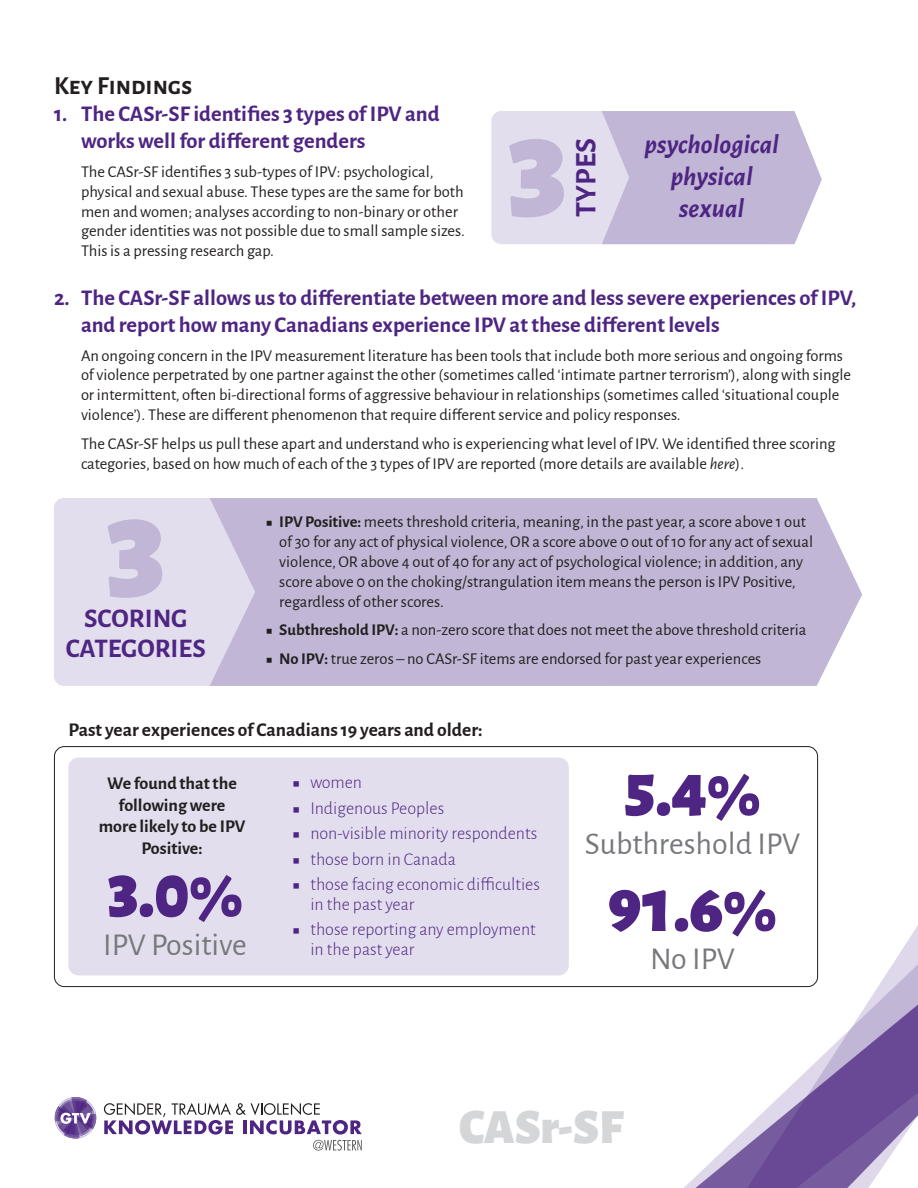
<style>
.page{position:relative;width:918px;height:1188px;background:#fff}
.page>*{position:absolute;margin:0;border:0;box-sizing:border-box;transform-origin:0 0}
.t1{font:900 129px "Alegreya Sans";color:#c1b6d5}
.t2{font:900 68.85px "Alegreya Sans";color:#4e2582}
.t3{font:900 49.5px "Alegreya Sans";letter-spacing:-.005em;color:#d5d6d8}
.t4{font:31.8px "Alegreya Sans";color:#76787b}
.t5{font:700 30px "Alegreya Sans";color:#4e2582}
.t6{font:italic 700 27px/32.4px "Alegreya Sans";color:#4e2582;text-align:center}
.t7{font:700 27px/30px "Alegreya Sans";color:#4e2582;text-align:center}
.t8{font:700 25.5px "Alegreya Sans SC";color:#231f20}
.t9{font:700 22.5px/27px "Alegreya Sans";color:#4e2582}
.t10{font:700 19.5px "Alegreya Sans";color:#231f20}
.t11{font:300 18px/19.5px "Alegreya Sans";color:#4e2582}
.t12{font:700 18px/21.6px "Alegreya Sans";color:#231f20;text-align:center}
.t13{font:16.5px/19.8px "Alegreya Sans";color:#231f20}
.s1{font-style:italic}
.s2{font-weight:700}
.s3{font-weight:400}
.s4{font-size:60px}
</style>
<div class="page">
<img style="left:608px;top:925px;width:310px;height:263px">
<div style="left:54px;top:746px;width:764px;height:241px;border:1px solid #231f20;border-radius:10px"></div>
<div style="left:68px;top:758px;width:501px;height:217px;background:#e3deed;border-radius:10px"></div>
<svg style="left:104px;top:1103px;width:258px;height:48px"></svg>
<svg style="left:54px;top:1097px;width:43px;height:42px"></svg>
<div style="left:491px;top:111px;width:288px;height:133px;background:#e3deed;border-radius:10px"></div>
<svg style="left:602px;top:111px;width:220px;height:133px;background:#c6bdd9"></svg>
<div style="left:54px;top:498px;width:565px;height:188px;background:#e3deed;border-radius:10px"></div>
<div style="left:210px;top:498px;width:652px;height:188px;background:#c1b6d5"></div>
<p class="t8" style="left:54px;top:67px;width:140px">Key Findings</p>
<p class="t9" style="left:81px;top:99px;width:360px;text-indent:-27px">1. The CASr-SF identifies 3 types of IPV and works well for different genders</p>
<p class="t13" style="left:81px;top:161px;width:385px">The CASr-SF identifies 3 sub-types of IPV: psychological, physical and sexual abuse. These types are the same for both men and women; analyses according to non-binary or other gender identities was not possible due to small sample sizes.<br>This is a pressing research gap.</p>
<p class="t9" style="left:81px;top:282px;width:777px;text-indent:-27px">2. The CASr-SF allows us to differentiate between more and less severe experiences of IPV, and report how many Canadians experience IPV at these different levels</p>
<p class="t13" style="left:81px;top:345px;width:772px">An ongoing concern in the IPV measurement literature has been tools that include both more serious and ongoing forms of violence perpetrated by one partner against the other (sometimes called ‘intimate partner terrorism’), along with single or intermittent, often bi-directional forms of aggressive behaviour in relationships (sometimes called ‘situational couple violence’). These are different phenomenon that require different service and policy responses.</p>
<p class="t13" style="left:81px;top:433px;width:756px">The CASr-SF helps us pull these apart and understand who is experiencing what level of IPV. We identified three scoring categories, based on how much of each of the 3 types of IPV are reported (more details are available <span class="s1">here</span>).</p>
<p class="t1" style="left:507px;top:71px;width:63px">3</p>
<p class="t5" style="left:564px;top:217px;width:80px;rotate:-90deg">TYPES</p>
<p class="t6" style="left:645px;top:126px;width:136px">psychological physical sexual</p>
<p class="t1" style="left:105px;top:451px;width:63px">3</p>
<p class="t13" style="left:279px;top:511px;width:535px;text-indent:-14px">■ <span class="s2">IPV Positive:</span> meets threshold criteria, meaning, in the past year, a score above 1 out of 30 for any act of physical violence, OR a score above 0 out of 10 for any act of sexual violence, OR above 4 out of 40 for any act of psychological violence; in addition, any score above 0 on the choking/strangulation item means the person is IPV Positive, regardless of other scores.</p>
<p class="t13" style="left:266px;top:619px;width:542px">■ <span class="s2">Subthreshold IPV:</span> a non-zero score that does not meet the above threshold criteria</p>
<p class="t13" style="left:266px;top:648px;width:497px">■ <span class="s2">No IPV:</span> true zeros – no CASr-SF items are endorsed for past year experiences</p>
<p class="t7" style="left:66px;top:602px;width:141px">SCORING<br>CATEGORIES</p>
<p class="t10" style="left:68px;top:715px;width:416px">Past year experiences of Canadians 19 years and older:</p>
<p class="t12" style="left:99px;top:771px;width:148px">We found that the following were more likely to be IPV<br>Positive:</p>
<p class="t11" style="left:292px;top:772px;width:71px"><span class="s3">■</span> women</p>
<p class="t11" style="left:292px;top:798px;width:153px"><span class="s3">■</span> Indigenous Peoples</p>
<p class="t11" style="left:292px;top:823px;width:246px"><span class="s3">■</span> non-visible minority respondents</p>
<p class="t11" style="left:292px;top:849px;width:165px"><span class="s3">■</span> those born in Canada</p>
<p class="t11" style="left:310px;top:874px;width:231px;text-indent:-18px"><span class="s3">■</span> those facing economic difficulties in the past year</p>
<p class="t11" style="left:310px;top:919px;width:227px;text-indent:-18px"><span class="s3">■</span> those reporting any employment in the past year</p>
<p class="t2" style="left:107px;top:839px;width:137px">3.0<span class="s4">%</span></p>
<p class="t4" style="left:103px;top:923px;width:145px">IPV Positive</p>
<p class="t2" style="left:624px;top:738px;width:137px">5.4<span class="s4">%</span></p>
<p class="t4" style="left:585px;top:821px;width:217px">Subthreshold IPV</p>
<p class="t2" style="left:608px;top:853px;width:170px">91.6<span class="s4">%</span></p>
<p class="t4" style="left:650px;top:937px;width:86px">No IPV</p>
<p class="t3" style="left:459px;top:1087px;width:165px">CASr-SF</p>
</div>
